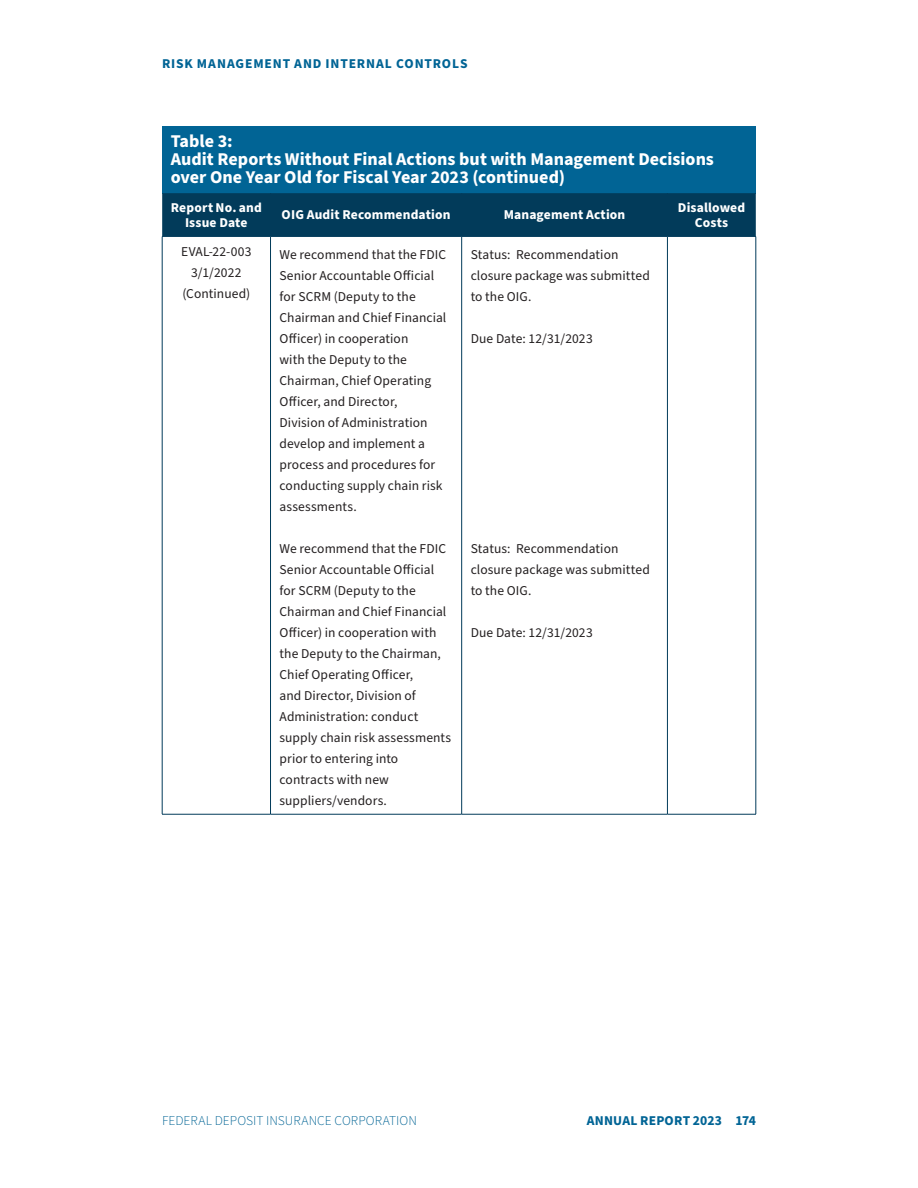
<style>
.page{position:relative;width:918px;height:1188px;background:#fff}
.page>*{position:absolute;margin:0;border:0;box-sizing:border-box;transform-origin:0 0}
.t1{font:700 18px/18px "Source Sans Pro";color:#fff}
.t2{font:13.5px/21px "Source Sans Pro";letter-spacing:.005em;color:#231f20}
.t3{font:700 13.5px/15px "Source Sans Pro";letter-spacing:.01em;color:#fff;text-align:center}
.t4{font:300 13.5px "Source Sans Pro";letter-spacing:.005em;color:#016495}
.t5{font:700 13.5px "Source Sans Pro";letter-spacing:.06em;color:#016495}
.t6{font:700 13.5px "Source Sans Pro";letter-spacing:.015em;color:#016495}
</style>
<div class="page">
<div style="left:162px;top:126px;width:594px;height:67px;background:#016495"></div>
<div style="left:162px;top:193px;width:594px;height:43px;background:#023b5a"></div>
<hr style="left:162px;top:236px;width:109px;height:1px;background:#023b5a">
<hr style="left:270px;top:193px;width:1px;height:43px;background:#023b5a">
<hr style="left:461px;top:193px;width:1px;height:43px;background:#023b5a">
<hr style="left:271px;top:236px;width:191px;height:1px;background:#023b5a">
<hr style="left:462px;top:236px;width:205px;height:1px;background:#023b5a">
<hr style="left:667px;top:193px;width:1px;height:43px;background:#023b5a">
<hr style="left:667px;top:236px;width:89px;height:1px;background:#023b5a">
<hr style="left:162px;top:237px;width:1px;height:577px;background:#023b5a">
<hr style="left:270px;top:237px;width:1px;height:577px;background:#023b5a">
<hr style="left:461px;top:237px;width:1px;height:577px;background:#023b5a">
<hr style="left:162px;top:814px;width:109px;height:1px;background:#023b5a">
<hr style="left:271px;top:814px;width:191px;height:1px;background:#023b5a">
<hr style="left:462px;top:814px;width:205px;height:1px;background:#023b5a">
<hr style="left:667px;top:237px;width:1px;height:577px;background:#023b5a">
<hr style="left:756px;top:237px;width:1px;height:577px;background:#023b5a">
<hr style="left:667px;top:814px;width:89px;height:1px;background:#023b5a">
<p class="t5" style="left:162px;top:55px;width:307px">RISK MANAGEMENT AND INTERNAL CONTROLS</p>
<h1 class="t1" style="left:171px;top:133px;width:545px">Table 3:<br>Audit Reports Without Final Actions but with Management Decisions over One Year Old for Fiscal Year 2023 (continued)</h1>
<p class="t3" style="left:171px;top:200px;width:93px">Report No. and<br>Issue Date</p>
<p class="t3" style="left:282px;top:208px;width:170px">OIG Audit Recommendation</p>
<p class="t3" style="left:504px;top:208px;width:123px">Management Action</p>
<p class="t3" style="left:678px;top:200px;width:69px">Disallowed<br>Costs</p>
<p class="t2" style="left:181px;top:241px;width:72px;text-align:center">EVAL-22-003<br>3/1/2022 (Continued)</p>
<p class="t2" style="left:280px;top:245px;width:168px">We recommend that the FDIC<br>Senior Accountable Official for SCRM (Deputy to the<br>Chairman and Chief Financial<br>Officer) in cooperation<br>with the Deputy to the<br>Chairman, Chief Operating<br>Officer, and Director,<br>Division of Administration develop and implement a process and procedures for conducting supply chain risk assessments.</p>
<p class="t2" style="left:280px;top:539px;width:173px">We recommend that the FDIC<br>Senior Accountable Official for SCRM (Deputy to the<br>Chairman and Chief Financial<br>Officer) in cooperation with the Deputy to the Chairman,<br>Chief Operating Officer,<br>and Director, Division of<br>Administration: conduct supply chain risk assessments prior to entering into contracts with new suppliers/vendors.</p>
<p class="t2" style="left:471px;top:245px;width:181px">Status: Recommendation closure package was submitted to the OIG.</p>
<p class="t2" style="left:471px;top:329px;width:124px">Due Date: 12/31/2023</p>
<p class="t2" style="left:471px;top:539px;width:181px">Status: Recommendation closure package was submitted to the OIG.</p>
<p class="t2" style="left:471px;top:623px;width:124px">Due Date: 12/31/2023</p>
<p class="t4" style="left:162px;top:1111px;width:257px">FEDERAL DEPOSIT INSURANCE CORPORATION</p>
<p class="t6" style="left:587px;top:1111px;width:171px">ANNUAL REPORT 2023 174</p>
</div>
